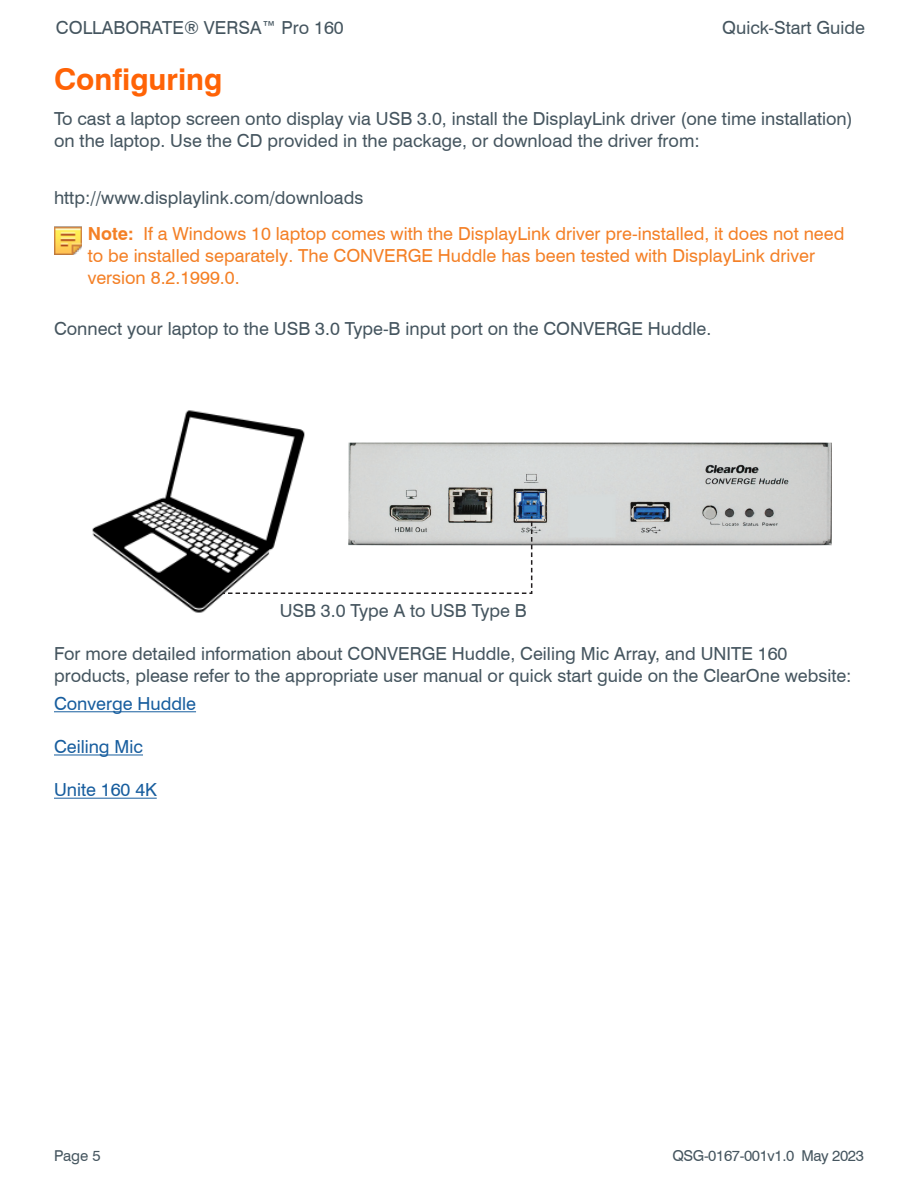
<style>
.page{position:relative;width:918px;height:1188px;background:#fff}
.page>*{position:absolute;margin:0;border:0;box-sizing:border-box;transform-origin:0 0}
.Parag_Heading_Lvl_1{font:700 30px "Swiss 721 BT";color:#ff6306}
.Parag_Body_No_spB4_S{font:18px/21.6px "Swiss 721 BT";color:#45555f}
.Parag_Note_Indent_1{font:18px/21.6px "Swiss 721 BT";color:#f48026}
.t1{font:18px "Swiss 721 BT";color:#175d9e}
.t2{font:15px "Swiss 721 BT";letter-spacing:-.025em;color:#45555f}
.s1{font-weight:700}
</style>
<div class="page">
<img style="left:54px;top:227px;width:28px;height:28px">
<hr style="left:54px;top:711px;width:142px;height:1px;background:#175d9e">
<hr style="left:54px;top:755px;width:89px;height:1px;background:#175d9e">
<hr style="left:54px;top:798px;width:103px;height:1px;background:#175d9e">
<img style="left:349px;top:443px;width:483px;height:103px">
<img style="left:92px;top:410px;width:213px;height:203px">
<svg style="left:221px;top:515px;width:312px;height:80px"></svg>
<p class="Parag_Body_No_spB4_S" style="left:56px;top:17px;width:289px">COLLABORATE® VERSA™ Pro 160</p>
<p class="Parag_Body_No_spB4_S" style="left:722px;top:17px;width:144px">Quick-Start Guide</p>
<p class="Parag_Heading_Lvl_1" style="left:54px;top:61px;width:170px">Configuring</p>
<p class="Parag_Body_No_spB4_S" style="left:54px;top:108px;width:800px">To cast a laptop screen onto display via USB 3.0, install the DisplayLink driver (one time installation) on the laptop. Use the CD provided in the package, or download the driver from:</p>
<p class="Parag_Body_No_spB4_S" style="left:54px;top:186px;width:311px">http://www.displaylink.com/downloads</p>
<p class="Parag_Note_Indent_1" style="left:88px;top:223px;width:758px"><span class="s1">Note:</span> If a Windows 10 laptop comes with the DisplayLink driver pre-installed, it does not need to be installed separately. The CONVERGE Huddle has been tested with DisplayLink driver version 8.2.1999.0.</p>
<p class="Parag_Body_No_spB4_S" style="left:54px;top:317px;width:659px">Connect your laptop to the USB 3.0 Type-B input port on the CONVERGE Huddle.</p>
<p class="Parag_Body_No_spB4_S" style="left:280px;top:600px;width:249px">USB 3.0 Type A to USB Type B</p>
<p class="Parag_Body_No_spB4_S" style="left:54px;top:643px;width:799px">For more detailed information about CONVERGE Huddle, Ceiling Mic Array, and UNITE 160 products, please refer to the appropriate user manual or quick start guide on the ClearOne website:</p>
<p class="t1" style="left:54px;top:693px;width:144px">Converge Huddle</p>
<p class="t1" style="left:54px;top:736px;width:91px">Ceiling Mic</p>
<p class="t1" style="left:54px;top:779px;width:104px">Unite 160 4K</p>
<p class="t2" style="left:54px;top:1146px;width:48px">Page 5</p>
<p class="t2" style="left:672px;top:1146px;width:193px">QSG-0167-001v1.0 May 2023</p>
</div>
